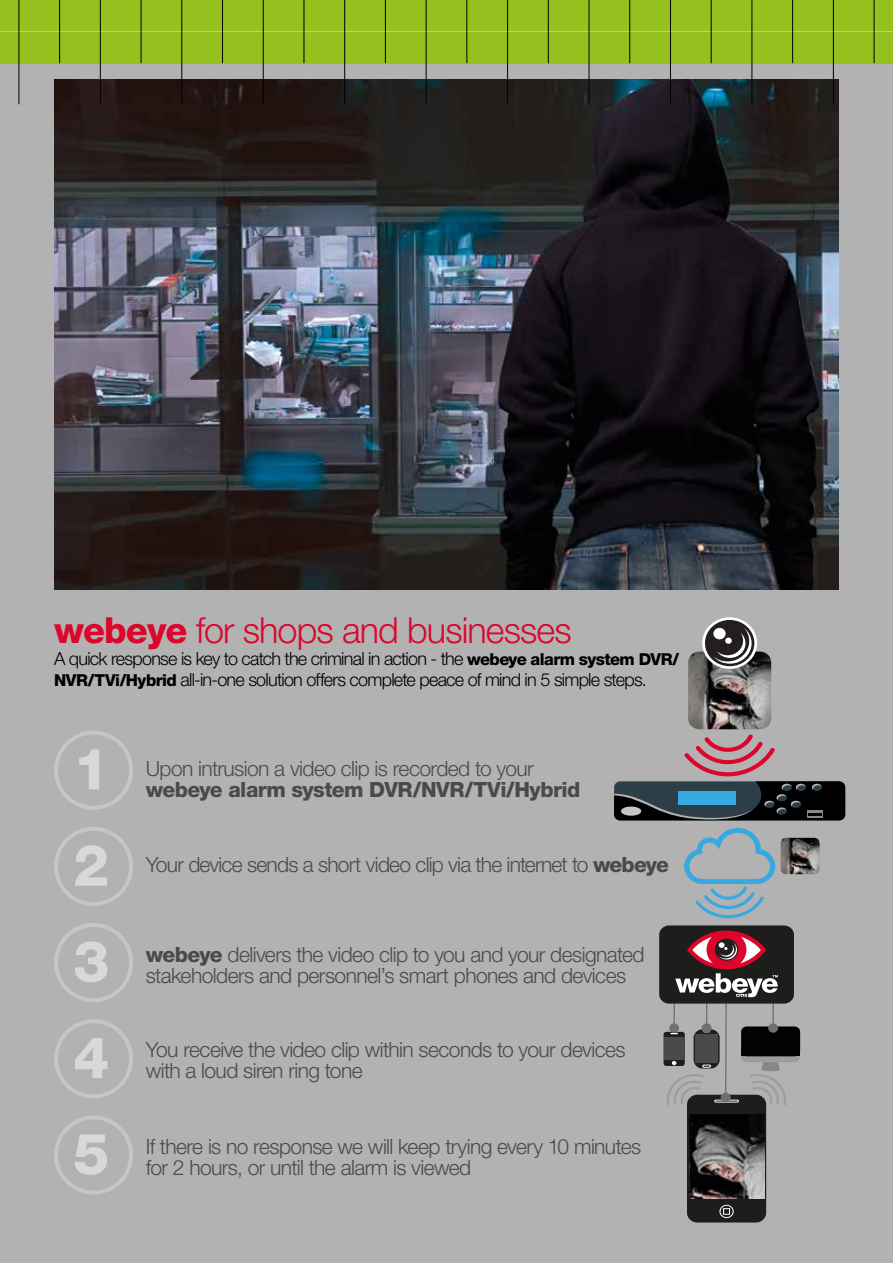
<style>
.page{position:relative;width:893px;height:1263px;background:#b3b2b2}
.page>*{position:absolute;margin:0;border:0;box-sizing:border-box;transform-origin:0 0}
.t1{font:800 57.3px/96.1px "Helvetica Neue LT Std";color:#d8d8d8;text-align:justify}
.t2{font:300 36px "Helvetica Neue LT Std";letter-spacing:-.025em;color:#dd052b}
.t3{font:300 21px/21px "Helvetica Neue LT Std";letter-spacing:-.03em;color:#4a4a49}
.t4{font:800 21px "Helvetica Neue LT Std";letter-spacing:-.025em;color:#4a4a49}
.t5{font:300 18px/21.6px "Helvetica Neue LT Std";letter-spacing:-.04em;color:#000}
.s1{font-weight:800}
.s2{font-weight:800;font-size:16.5px}
</style>
<div class="page">
<img style="left:54px;top:80px;width:785px;height:510px">
<div style="left:54px;top:731px;width:79px;height:79px;border:4px solid #c6c6c6;border-radius:50%"></div>
<div style="left:54px;top:827px;width:79px;height:79px;border:4px solid #c6c6c6;border-radius:50%"></div>
<div style="left:54px;top:923px;width:79px;height:79px;border:4px solid #c6c6c6;border-radius:50%"></div>
<div style="left:54px;top:1019px;width:79px;height:79px;border:4px solid #c6c6c6;border-radius:50%"></div>
<div style="left:54px;top:1115px;width:79px;height:79px;border:4px solid #c6c6c6;border-radius:50%"></div>
<img style="left:688px;top:651px;width:83px;height:78px">
<svg style="left:702px;top:617px;width:55px;height:52px"></svg>
<div style="left:705px;top:620px;width:49px;height:46px;background:#231f20;border-radius:50%"></div>
<svg style="left:713px;top:628px;width:39px;height:36px"></svg>
<div style="left:713px;top:628px;width:13px;height:11px;background:#fff;border-radius:50%"></div>
<div style="left:725px;top:638px;width:7px;height:6px;background:#fff;border-radius:50%"></div>
<svg style="left:741px;top:1026px;width:59px;height:36px"></svg>
<div style="left:741px;top:1026px;width:59px;height:30px;background:#010203;border-radius:5px"></div>
<div style="left:741px;top:1050px;width:59px;height:6px;background:#010203"></div>
<div style="left:687px;top:1095px;width:79px;height:127px;background:#1d1d1c;border-radius:10px"></div>
<div style="left:723px;top:1208px;width:7px;height:6px;border:1px solid #fff"></div>
<div style="left:715px;top:1100px;width:24px;height:2px;border:1px solid #fff"></div>
<div style="left:720px;top:1205px;width:13px;height:13px;border:1px solid #fff;border-radius:50%"></div>
<img style="left:689px;top:1114px;width:75px;height:84px">
<svg style="left:749px;top:1059px;width:37px;height:46px"></svg>
<div style="left:664px;top:1032px;width:21px;height:34px;background:#1d1d1c;border-radius:3px"></div>
<svg style="left:666px;top:1029px;width:54px;height:76px"></svg>
<div style="left:664px;top:1037px;width:20px;height:22px;background:#4b4a4a"></div>
<hr style="left:673px;top:930px;width:2px;height:98px;background:#70706f">
<div style="left:669px;top:1023px;width:10px;height:10px;background:#70706f;border-radius:50%"></div>
<hr style="left:706px;top:930px;width:2px;height:98px;background:#70706f">
<div style="left:702px;top:1023px;width:10px;height:10px;background:#70706f;border-radius:50%"></div>
<hr style="left:772px;top:930px;width:2px;height:98px;background:#70706f">
<div style="left:768px;top:1023px;width:10px;height:10px;background:#70706f;border-radius:50%"></div>
<hr style="left:725px;top:999px;width:2px;height:98px;background:#70706f">
<div style="left:721px;top:1093px;width:10px;height:9px;background:#70706f;border-radius:50%"></div>
<div style="left:659px;top:925px;width:135px;height:78px;background:#1d1d1c;border-radius:10px"></div>
<svg style="left:675px;top:930px;width:103px;height:67px"></svg>
<svg style="left:614px;top:734px;width:231px;height:184px"></svg>
<div style="left:0;top:0;width:893px;height:63px;background:#95c11f"></div>
<hr style="left:0;top:31px;width:893px;height:1px;background:#c6c6c6">
<hr style="left:19px;top:0;width:1px;height:104px;background:#000">
<hr style="left:59px;top:0;width:1px;height:63px;background:#000">
<hr style="left:100px;top:0;width:1px;height:104px;background:#000">
<hr style="left:141px;top:0;width:1px;height:63px;background:#000">
<hr style="left:181px;top:0;width:1px;height:104px;background:#000">
<hr style="left:222px;top:0;width:1px;height:63px;background:#000">
<hr style="left:263px;top:0;width:1px;height:104px;background:#000">
<hr style="left:304px;top:0;width:1px;height:63px;background:#000">
<hr style="left:344px;top:0;width:1px;height:104px;background:#000">
<hr style="left:385px;top:0;width:1px;height:63px;background:#000">
<hr style="left:426px;top:0;width:1px;height:104px;background:#000">
<hr style="left:466px;top:0;width:1px;height:63px;background:#000">
<hr style="left:507px;top:0;width:1px;height:104px;background:#000">
<hr style="left:548px;top:0;width:1px;height:63px;background:#000">
<hr style="left:589px;top:0;width:1px;height:104px;background:#000">
<hr style="left:629px;top:0;width:1px;height:63px;background:#000">
<hr style="left:670px;top:0;width:1px;height:104px;background:#000">
<hr style="left:711px;top:0;width:1px;height:63px;background:#000">
<hr style="left:752px;top:0;width:1px;height:104px;background:#000">
<hr style="left:792px;top:0;width:1px;height:63px;background:#000">
<hr style="left:833px;top:0;width:1px;height:104px;background:#000">
<hr style="left:874px;top:0;width:1px;height:63px;background:#000">
<h2 class="t2" style="left:54px;top:608px;width:519px"><span class="s1">webeye</span> for shops and businesses</h2>
<p class="t5" style="left:54px;top:647px;width:627px">A quick response is key to catch the criminal in action - the <span class="s2">webeye alarm system DVR/<br>NVR/TVi/Hybrid</span> all-in-one solution offers complete peace of mind in 5 simple steps.</p>
<h1 class="t1" style="left:73px;top:721px;width:38px">1<br>2<br>3<br>4<br>5</h1>
<p class="t3" style="left:146px;top:758px;width:390px">Upon intrusion a video clip is recorded to your</p>
<p class="t4" style="left:146px;top:777px;width:436px">webeye alarm system DVR/NVR/TVi/Hybrid</p>
<p class="t3" style="left:146px;top:853px;width:525px">Your device sends a short video clip via the internet to <span class="s1">webeye</span></p>
<p class="t3" style="left:146px;top:944px;width:500px"><span class="s1">webeye</span> delivers the video clip to you and your designated stakeholders and personnel’s smart phones and devices</p>
<p class="t3" style="left:146px;top:1038px;width:481px">You receive the video clip within seconds to your devices with a loud siren ring tone</p>
<p class="t3" style="left:146px;top:1136px;width:497px">If there is no response we will keep trying every 10 minutes for 2 hours, or until the alarm is viewed</p>
</div>
